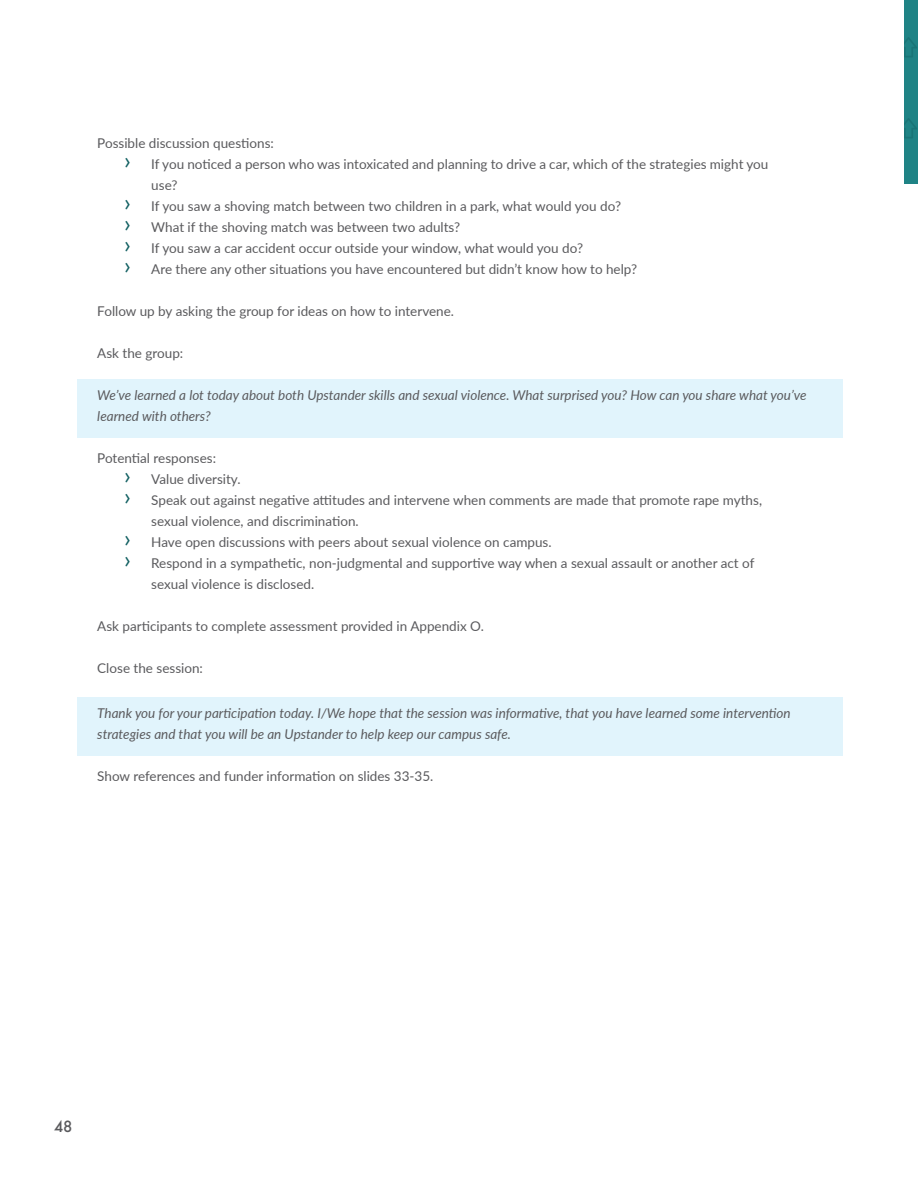
<style>
.page{position:relative;width:918px;height:1188px;background:#fff}
.page>*{position:absolute;margin:0;border:0;box-sizing:border-box;transform-origin:0 0}
.t1{font:500 15px "Futura";color:#5a5a5d}
.Body_Text{font:13.5px/21px "Lato";color:#5a5a5d}
.Facilitator_Dialogue{font:italic 13.5px/21px "Lato";color:#5a5a5d}
.s1{font-size:24px;color:#126062}
</style>
<div class="page">
<div style="left:77px;top:379px;width:766px;height:58px;background:#e1f4fc"></div>
<div style="left:77px;top:697px;width:766px;height:58px;background:#e1f4fc"></div>
<div style="left:904px;top:0;width:14px;height:184px;background:#1f8385"></div>
<svg style="left:904px;top:37px;width:13px;height:20px"></svg>
<svg style="left:904px;top:118px;width:13px;height:20px"></svg>
<p class="Body_Text" style="left:97px;top:132px;width:178px">Possible discussion questions:</p>
<p class="Body_Text" style="left:151px;top:153px;width:619px;text-indent:-27px"><span class="s1">›</span> If you noticed a person who was intoxicated and planning to drive a car, which of the strategies might you use?</p>
<p class="Body_Text" style="left:124px;top:195px;width:498px"><span class="s1">›</span> If you saw a shoving match between two children in a park, what would you do?</p>
<p class="Body_Text" style="left:124px;top:216px;width:338px"><span class="s1">›</span> What if the shoving match was between two adults?</p>
<p class="Body_Text" style="left:124px;top:237px;width:460px"><span class="s1">›</span> If you saw a car accident occur outside your window, what would you do?</p>
<p class="Body_Text" style="left:124px;top:258px;width:514px"><span class="s1">›</span> Are there any other situations you have encountered but didn’t know how to help?</p>
<p class="Body_Text" style="left:97px;top:300px;width:358px">Follow up by asking the group for ideas on how to intervene.</p>
<p class="Body_Text" style="left:97px;top:342px;width:88px">Ask the group:</p>
<p class="Facilitator_Dialogue" style="left:97px;top:384px;width:711px">We’ve learned a lot today about both Upstander skills and sexual violence. What surprised you? How can you share what you’ve learned with others?</p>
<p class="Body_Text" style="left:97px;top:447px;width:120px">Potential responses:</p>
<p class="Body_Text" style="left:124px;top:468px;width:118px"><span class="s1">›</span> Value diversity.</p>
<p class="Body_Text" style="left:151px;top:489px;width:612px;text-indent:-27px"><span class="s1">›</span> Speak out against negative attitudes and intervene when comments are made that promote rape myths, sexual violence, and discrimination.</p>
<p class="Body_Text" style="left:124px;top:531px;width:429px"><span class="s1">›</span> Have open discussions with peers about sexual violence on campus.</p>
<p class="Body_Text" style="left:151px;top:552px;width:605px;text-indent:-27px"><span class="s1">›</span> Respond in a sympathetic, non-judgmental and supportive way when a sexual assault or another act of sexual violence is disclosed.</p>
<p class="Body_Text" style="left:97px;top:615px;width:388px">Ask participants to complete assessment provided in Appendix O.</p>
<p class="Body_Text" style="left:97px;top:657px;width:107px">Close the session:</p>
<p class="Facilitator_Dialogue" style="left:97px;top:702px;width:695px">Thank you for your participation today. I/We hope that the session was informative, that you have learned some intervention strategies and that you will be an Upstander to help keep our campus safe.</p>
<p class="Body_Text" style="left:97px;top:765px;width:338px">Show references and funder information on slides 33-35.</p>
<p class="t1" style="left:54px;top:1116px;width:20px">48</p>
</div>
